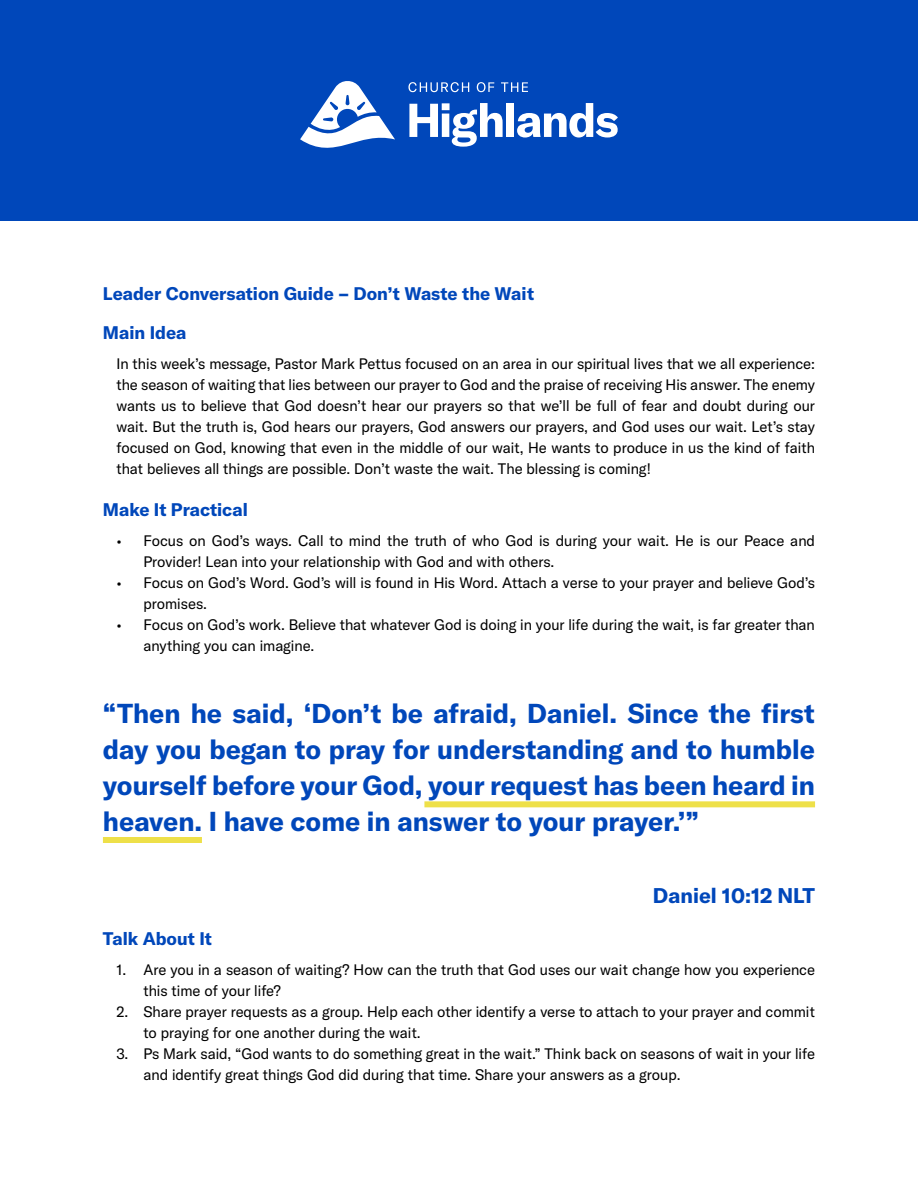
<style>
.page{position:relative;width:918px;height:1188px;background:#fff}
.page>*{position:absolute;margin:0;border:0;box-sizing:border-box;transform-origin:0 0}
.t1{font:700 27px/36px "GT America";color:#0047ba;text-align:justify}
.t2{font:700 21px "GT America";color:#0047ba}
.t3{font:700 18px/39px "GT America";color:#0047ba}
.t4{font:15px/21px "GT America";color:#000}
</style>
<div class="page">
<div style="left:0;top:0;width:918px;height:220px;background:#0047ba"></div>
<div style="left:424px;top:801px;width:391px;height:6px;background:#eee049"></div>
<div style="left:103px;top:837px;width:99px;height:6px;background:#eee049"></div>
<svg style="left:408px;top:82px;width:61px;height:10px"></svg>
<svg style="left:477px;top:82px;width:17px;height:10px"></svg>
<svg style="left:501px;top:82px;width:27px;height:10px"></svg>
<svg style="left:409px;top:103px;width:94px;height:44px"></svg>
<div style="left:506px;top:103px;width:8px;height:34px;background:#fff"></div>
<svg style="left:517px;top:103px;width:101px;height:35px"></svg>
<svg style="left:300px;top:81px;width:95px;height:67px"></svg>
<p class="t3" style="left:103px;top:274px;width:433px">Leader Conversation Guide – Don’t Waste the Wait<br>Main Idea</p>
<p class="t4" style="left:116px;top:353px;width:700px;text-align:justify">In this week’s message, Pastor Mark Pettus focused on an area in our spiritual lives that we all experience: the season of waiting that lies between our prayer to God and the praise of receiving His answer. The enemy wants us to believe that God doesn’t hear our prayers so that we’ll be full of fear and doubt during our wait. But the truth is, God hears our prayers, God answers our prayers, and God uses our wait. Let’s stay focused on God, knowing that even in the middle of our wait, He wants to produce in us the kind of faith that believes all things are possible. Don’t waste the wait. The blessing is coming!</p>
<p class="t3" style="left:103px;top:490px;width:146px">Make It Practical</p>
<p class="t4" style="left:143px;top:530px;width:673px;text-indent:-27px">• Focus on God’s ways. Call to mind the truth of who God is during your wait. He is our Peace and<br>Provider! Lean into your relationship with God and with others.</p>
<p class="t4" style="left:143px;top:572px;width:673px;text-indent:-27px">• Focus on God’s Word. God’s will is found in His Word. Attach a verse to your prayer and believe God’s promises.</p>
<p class="t4" style="left:143px;top:614px;width:673px;text-indent:-27px">• Focus on God’s work. Believe that whatever God is doing in your life during the wait, is far greater than anything you can imagine.</p>
<h1 class="t1" style="left:103px;top:695px;width:714px">“Then he said, ‘Don’t be afraid, Daniel. Since the first day you began to pray for understanding and to humble yourself before your God, your request has been heard in heaven. I have come in answer to your prayer.’”</h1>
<h2 class="t2" style="left:653px;top:882px;width:164px">Daniel 10:12 NLT</h2>
<p class="t3" style="left:103px;top:919px;width:111px">Talk About It</p>
<p class="t4" style="left:143px;top:959px;width:673px;text-indent:-27px">1. Are you in a season of waiting? How can the truth that God uses our wait change how you experience this time of your life?</p>
<p class="t4" style="left:143px;top:1001px;width:673px;text-indent:-27px">2. Share prayer requests as a group. Help each other identify a verse to attach to your prayer and commit to praying for one another during the wait.</p>
<p class="t4" style="left:143px;top:1043px;width:673px;text-indent:-27px">3. Ps Mark said, “God wants to do something great in the wait.” Think back on seasons of wait in your life and identify great things God did during that time. Share your answers as a group.</p>
</div>
